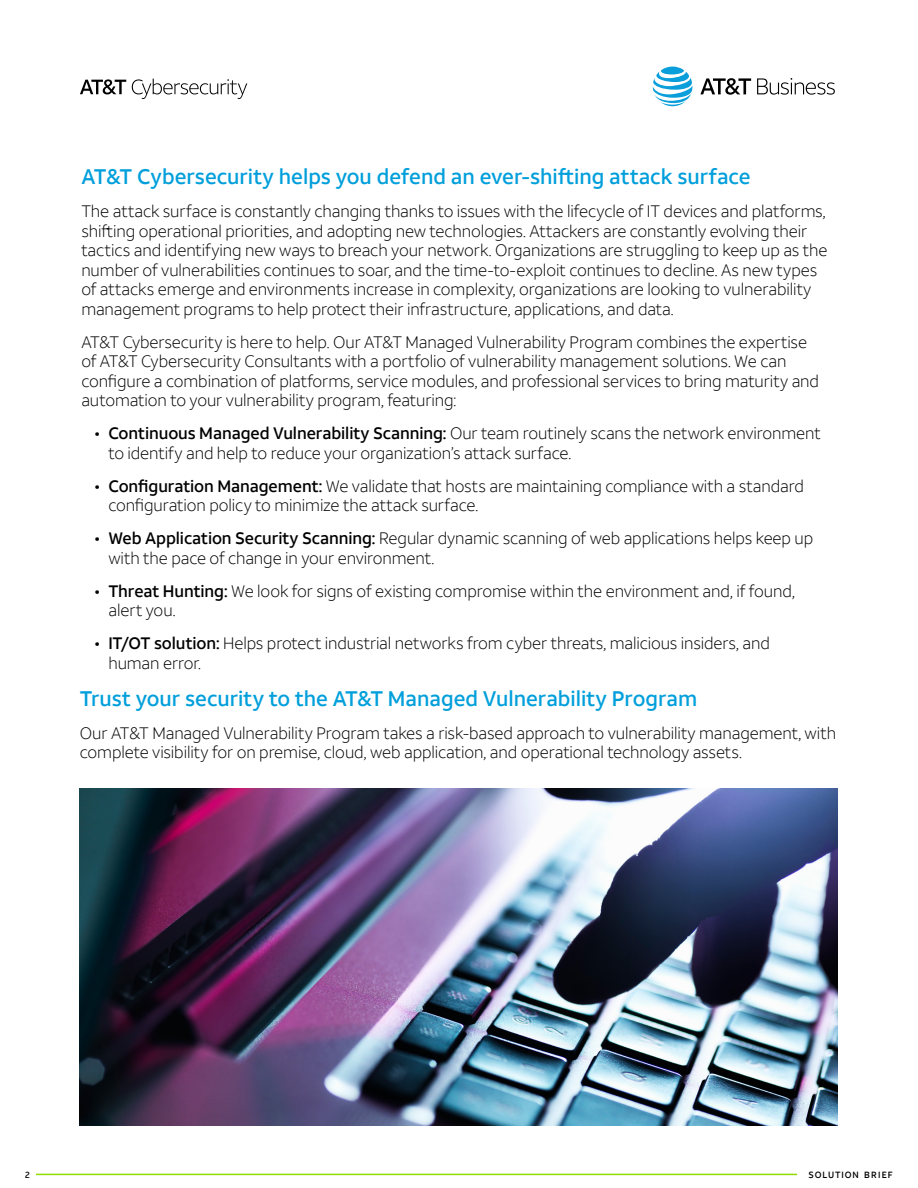
<style>
.page{position:relative;width:918px;height:1188px;background:#fff}
.page>*{position:absolute;margin:0;border:0;box-sizing:border-box;transform-origin:0 0}
.t1{font:500 21px "ATT Aleck Sans";color:#009fdb}
.t2{font:300 16.5px/19.5px "ATT Aleck Sans";letter-spacing:-.005em;color:#000}
.t3{font:500 9px "ATT Aleck Sans";letter-spacing:.095em;color:#000}
.s1{font-weight:500}
</style>
<div class="page">
<svg style="left:653px;top:67px;width:39px;height:39px"></svg>
<svg style="left:700px;top:78px;width:51px;height:17px"></svg>
<svg style="left:757px;top:78px;width:78px;height:17px"></svg>
<hr style="left:36px;top:1174px;width:761px;height:1px;background:#91dc00">
<svg style="left:80px;top:79px;width:46px;height:15px"></svg>
<svg style="left:132px;top:79px;width:115px;height:20px"></svg>
<img style="left:80px;top:788px;width:758px;height:337px">
<p class="t1" style="left:81px;top:164px;width:671px">AT&amp;T Cybersecurity helps you defend an ever-shifting attack surface</p>
<p class="t2" style="left:81px;top:202px;width:748px">The attack surface is constantly changing thanks to issues with the lifecycle of IT devices and platforms, shifting operational priorities, and adopting new technologies. Attackers are constantly evolving their tactics and identifying new ways to breach your network. Organizations are struggling to keep up as the number of vulnerabilities continues to soar, and the time-to-exploit continues to decline. As new types of attacks emerge and environments increase in complexity, organizations are looking to vulnerability management programs to help protect their infrastructure, applications, and data.</p>
<p class="t2" style="left:81px;top:332px;width:739px">AT&amp;T Cybersecurity is here to help. Our AT&amp;T Managed Vulnerability Program combines the expertise of AT&amp;T Cybersecurity Consultants with a portfolio of vulnerability management solutions. We can configure a combination of platforms, service modules, and professional services to bring maturity and automation to your vulnerability program, featuring:</p>
<p class="t2" style="left:108px;top:424px;width:714px;text-indent:-14px"><span class="s1">• Continuous Managed Vulnerability Scanning:</span> Our team routinely scans the network environment to identify and help to reduce your organization’s attack surface.</p>
<p class="t2" style="left:108px;top:476px;width:697px;text-indent:-13px"><span class="s1">• Configuration Management:</span> We validate that hosts are maintaining compliance with a standard configuration policy to minimize the attack surface.</p>
<p class="t2" style="left:108px;top:529px;width:706px;text-indent:-13px"><span class="s1">• Web Application Security Scanning:</span> Regular dynamic scanning of web applications helps keep up with the pace of change in your environment.</p>
<p class="t2" style="left:108px;top:581px;width:688px;text-indent:-13px"><span class="s1">• Threat Hunting:</span> We look for signs of existing compromise within the environment and, if found, alert you.</p>
<p class="t2" style="left:108px;top:634px;width:663px;text-indent:-14px"><span class="s1">• IT/OT solution:</span> Helps protect industrial networks from cyber threats, malicious insiders, and human error.</p>
<p class="t1" style="left:80px;top:686px;width:619px">Trust your security to the AT&amp;T Managed Vulnerability Program</p>
<p class="t2" style="left:80px;top:723px;width:758px">Our AT&amp;T Managed Vulnerability Program takes a risk-based approach to vulnerability management, with complete visibility for on premise, cloud, web application, and operational technology assets.</p>
<p class="t3" style="left:25px;top:1169px;width:6px">2</p>
<p class="t3" style="left:809px;top:1169px;width:86px">SOLUTION BRIEF</p>
</div>
